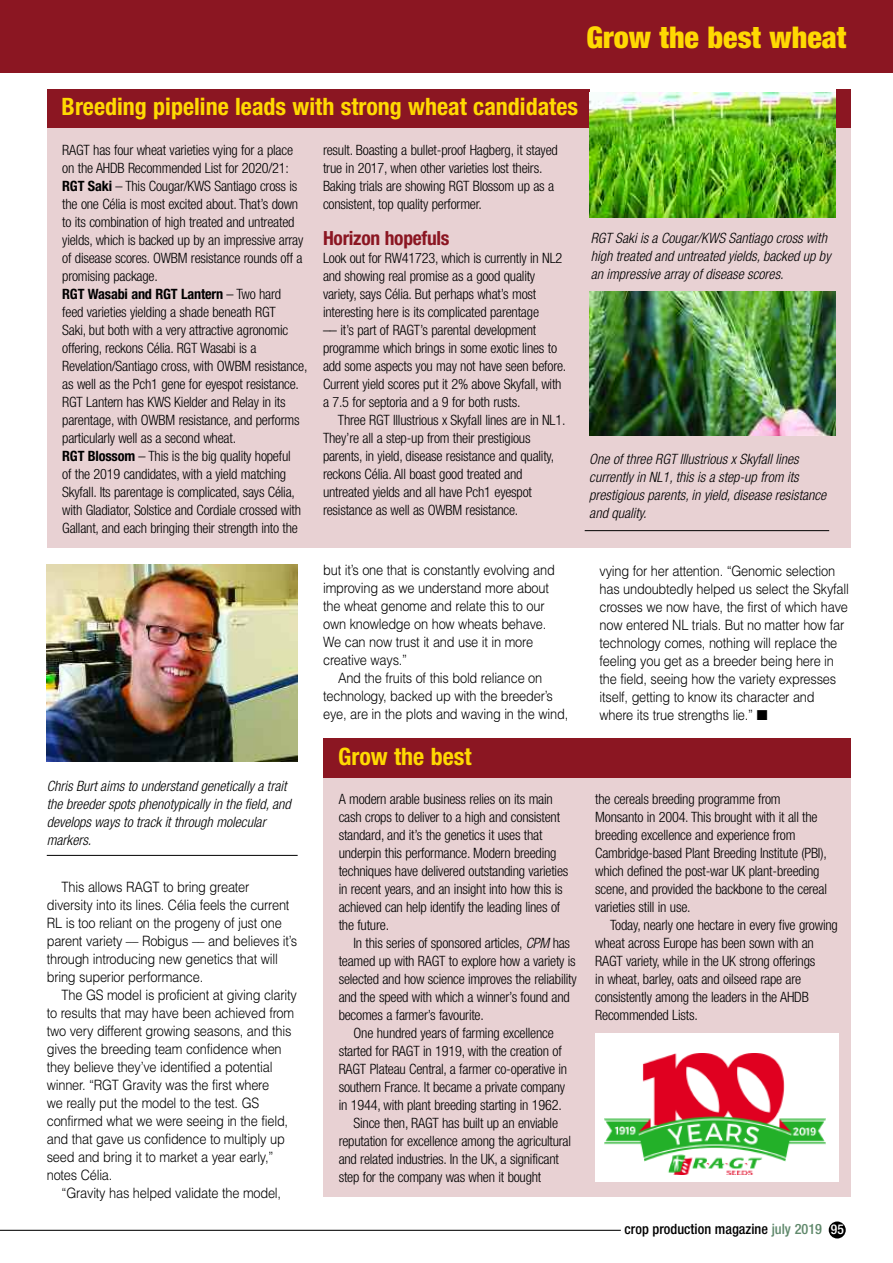
<style>
.page{position:relative;width:893px;height:1263px;background:#fff}
.page>*{position:absolute;margin:0;border:0;box-sizing:border-box;transform-origin:0 0}
.t1{font:900 condensed 30px "Helvetica Neue";color:#ffd902}
.t2{font:700 condensed 24px "Helvetica Neue";color:#ffd902}
.t3{font:700 condensed 19.5px "Helvetica Neue";letter-spacing:-.015em;color:#8b1622}
.t4{font:300 condensed 14.25px/18px "Helvetica Neue";letter-spacing:-.015em;color:#000}
.t5{font:300 14.25px/18px "Helvetica";letter-spacing:-.015em;color:#000;scale:.9 1}
.t6{font:italic 300 condensed 14.25px/18px "Helvetica Neue";color:#000}
.t7{font:500 condensed 14.25px "Helvetica Neue";color:#000}
.s1{font-weight:700}
.s2{font-style:italic}
.s3{color:#60896c}
.s4{font-size:13.5px;color:#fff}
</style>
<div class="page">
<img style="left:47px;top:564px;width:251px;height:197px">
<hr style="left:47px;top:855px;width:251px;height:1px;background:#000">
<div style="left:47px;top:124px;width:803px;height:424px;background:#e8d1d3"></div>
<div style="left:47px;top:89px;width:803px;height:39px;background:#8b1622"></div>
<div style="left:323px;top:773px;width:527px;height:424px;background:#e8d1d3"></div>
<div style="left:323px;top:739px;width:527px;height:39px;background:#8b1622"></div>
<div style="left:590px;top:89px;width:246px;height:129px;background:#fff"></div>
<img style="left:590px;top:92px;width:245px;height:126px">
<img style="left:590px;top:291px;width:246px;height:145px">
<div style="left:595px;top:1034px;width:244px;height:148px;background:#fff"></div>
<img style="left:605px;top:1054px;width:221px;height:120px">
<hr style="left:585px;top:530px;width:244px;height:1px;background:#000">
<div style="left:829px;top:1221px;width:17px;height:17px;background:#000;border-radius:50%"></div>
<hr style="left:0;top:1230px;width:621px;height:1px;background:#000">
<div style="left:0;top:0;width:893px;height:72px;background:#8b1622"></div>
<h1 class="t1" style="left:586px;top:27px;width:261px">Grow the best wheat</h1>
<h2 class="t2" style="left:62px;top:98px;width:518px">Breeding pipeline leads with strong wheat candidates</h2>
<p class="t4" style="left:323px;top:142px;width:236px">result. Boasting a bullet-proof Hagberg, it stayed true in 2017, when other varieties lost theirs.<br>Baking trials are showing RGT Blossom up as a consistent, top quality performer.</p>
<h3 class="t3" style="left:323px;top:231px;width:128px">Horizon hopefuls</h3>
<p class="t4" style="left:323px;top:250px;width:245px">Look out for RW41723, which is currently in NL2 and showing real promise as a good quality variety, says Célia. But perhaps what’s most interesting here is its complicated parentage<br>–– it’s part of RAGT’s parental development programme which brings in some exotic lines to add some aspects you may not have seen before.<br>Current yield scores put it 2% above Skyfall, with a 7.5 for septoria and a 9 for both rusts.</p>
<p class="t4" style="left:323px;top:412px;width:244px;text-indent:15px">Three RGT Illustrious x Skyfall lines are in NL1.<br>They’re all a step-up from their prestigious parents, in yield, disease resistance and quality, reckons Célia. All boast good treated and untreated yields and all have Pch1 eyespot resistance as well as OWBM resistance.</p>
<p class="t4" style="left:62px;top:142px;width:247px">RAGT has four wheat varieties vying for a place on the AHDB Recommended List for 2020/21:<br><span class="s1">RGT Saki</span> – This Cougar/KWS Santiago cross is the one Célia is most excited about. That’s down to its combination of high treated and untreated yields, which is backed up by an impressive array of disease scores. OWBM resistance rounds off a promising package.<br><span class="s1">RGT Wasabi and RGT Lantern</span> – Two hard<br>feed varieties yielding a shade beneath RGT<br>Saki, but both with a very attractive agronomic offering, reckons Célia. RGT Wasabi is a Revelation/Santiago cross, with OWBM resistance, as well as the Pch1 gene for eyespot resistance.<br>RGT Lantern has KWS Kielder and Relay in its parentage, with OWBM resistance, and performs particularly well as a second wheat.<br><span class="s1">RGT Blossom</span> – This is the big quality hopeful<br>of the 2019 candidates, with a yield matching Skyfall. Its parentage is complicated, says Célia, with Gladiator, Solstice and Cordiale crossed with Gallant, and each bringing their strength into the</p>
<p class="t5" style="left:323px;top:561px;width:259px">but it’s one that is constantly evolving and improving as we understand more about the wheat genome and relate this to our own knowledge on how wheats behave.<br>We can now trust it and use it in more creative ways.”</p>
<p class="t5" style="left:323px;top:669px;width:274px;text-indent:15px">And the fruits of this bold reliance on technology, backed up with the breeder’s eye, are in the plots and waving in the wind,</p>
<p class="t6" style="left:47px;top:778px;width:246px">Chris Burt aims to understand genetically a trait the breeder spots phenotypically in the field, and develops ways to track it through molecular markers.</p>
<p class="t5" style="left:47px;top:878px;width:280px;text-indent:15px">This allows RAGT to bring greater diversity into its lines. Célia feels the current RL is too reliant on the progeny of just one parent variety –– Robigus –– and believes it’s through introducing new genetics that will bring superior performance.</p>
<p class="t5" style="left:47px;top:986px;width:279px;text-indent:15px">The GS model is proficient at giving clarity to results that may have been achieved from two very different growing seasons, and this gives the breeding team confidence when they believe they’ve identified a potential winner. “RGT Gravity was the first where<br>we really put the model to the test. GS confirmed what we were seeing in the field, and that gave us confidence to multiply up seed and bring it to market a year early,” notes Célia.</p>
<p class="t5" style="left:62px;top:1184px;width:245px">“Gravity has helped validate the model,</p>
<h2 class="t2" style="left:338px;top:747px;width:135px">Grow the best</h2>
<p class="t4" style="left:339px;top:791px;width:231px">A modern arable business relies on its main cash crops to deliver to a high and consistent standard, and it’s the genetics it uses that underpin this performance. Modern breeding techniques have delivered outstanding varieties in recent years, and an insight into how this is achieved can help identify the leading lines of the future.</p>
<p class="t4" style="left:354px;top:935px;width:218px">In this series of sponsored articles, <span class="s2">CPM</span> has</p>
<p class="t4" style="left:339px;top:953px;width:239px">teamed up with RAGT to explore how a variety is</p>
<p class="t4" style="left:339px;top:971px;width:240px">selected and how science improves the reliability</p>
<p class="t4" style="left:339px;top:989px;width:233px">and the speed with which a winner’s found and</p>
<p class="t4" style="left:339px;top:1007px;width:147px">becomes a farmer’s favourite.</p>
<p class="t4" style="left:354px;top:1025px;width:202px">One hundred years of farming excellence</p>
<p class="t4" style="left:339px;top:1043px;width:225px">started for RAGT in 1919, with the creation of</p>
<p class="t4" style="left:339px;top:1061px;width:230px">RAGT Plateau Central, a farmer co-operative in</p>
<p class="t4" style="left:339px;top:1079px;width:228px">southern France. It became a private company</p>
<p class="t4" style="left:339px;top:1097px;width:225px">in 1944, with plant breeding starting in 1962.</p>
<p class="t4" style="left:354px;top:1115px;width:206px">Since then, RAGT has built up an enviable</p>
<p class="t4" style="left:339px;top:1133px;width:234px">reputation for excellence among the agricultural</p>
<p class="t4" style="left:339px;top:1151px;width:222px">and related industries. In the UK, a significant</p>
<p class="t4" style="left:339px;top:1169px;width:204px">step for the company was when it bought</p>
<p class="t6" style="left:591px;top:230px;width:241px">RGT Saki is a Cougar/KWS Santiago cross with high treated and untreated yields, backed up by an impressive array of disease scores.</p>
<p class="t6" style="left:589px;top:451px;width:239px">One of three RGT Illustrious x Skyfall lines currently in NL1, this is a step-up from its prestigious parents, in yield, disease resistance and quality.</p>
<p class="t5" style="left:600px;top:562px;width:279px">vying for her attention. “Genomic selection has undoubtedly helped us select the Skyfall crosses we now have, the first of which have now entered NL trials. But no matter how far technology comes, nothing will replace the feeling you get as a breeder being here in the field, seeing how the variety expresses itself, getting to know its character and where its true strengths lie.” ■</p>
<p class="t4" style="left:595px;top:791px;width:233px">the cereals breeding programme from Monsanto in 2004. This brought with it all the breeding excellence and experience from Cambridge-based Plant Breeding Institute (PBI), which defined the post-war UK plant-breeding scene, and provided the backbone to the cereal varieties still in use.</p>
<p class="t4" style="left:595px;top:917px;width:244px;text-indent:15px">Today, nearly one hectare in every five growing wheat across Europe has been sown with an RAGT variety, while in the UK strong offerings<br>in wheat, barley, oats and oilseed rape are consistently among the leaders in the AHDB Recommended Lists.</p>
<p class="t7" style="left:625px;top:1224px;width:221px">crop production magazine <span class="s3">july 2019</span> <span class="s4">95</span></p>
</div>
